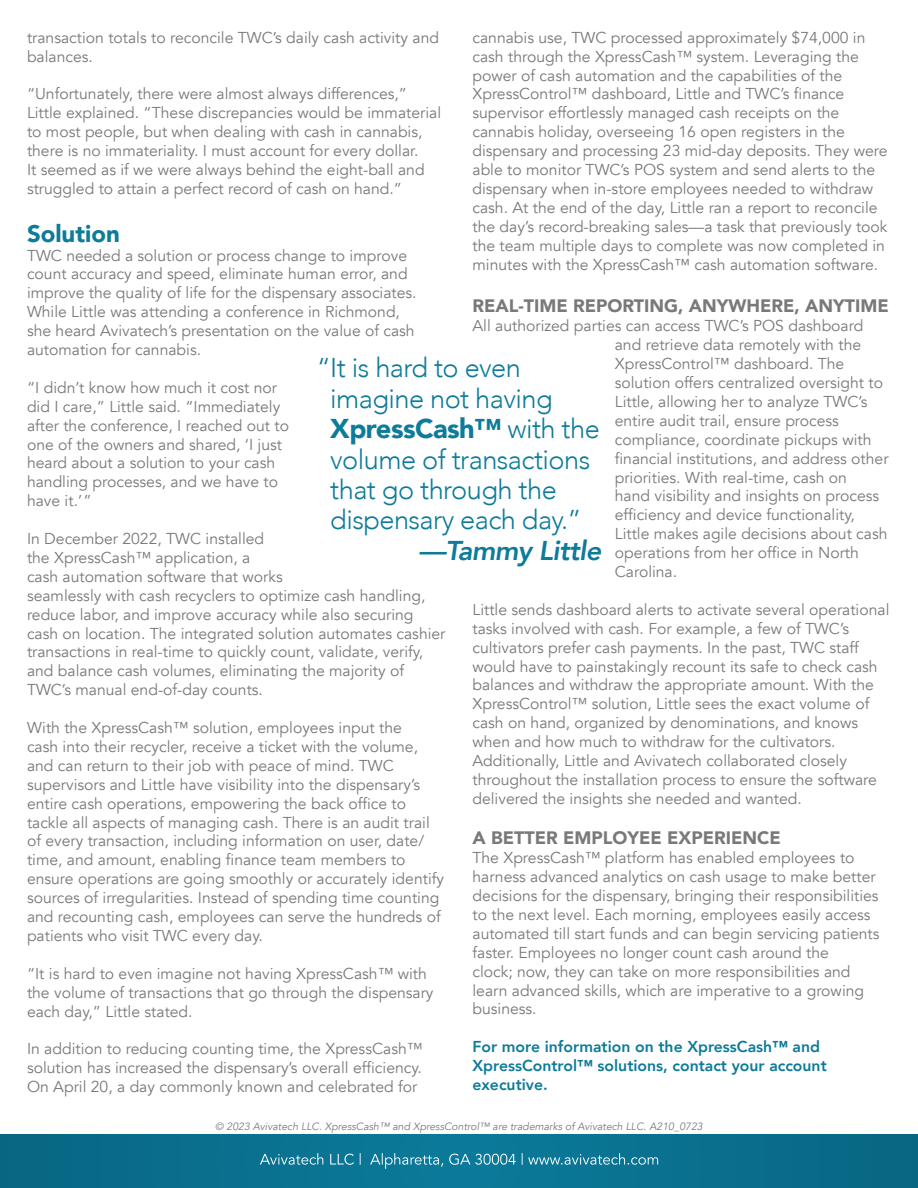
<style>
.page{position:relative;width:918px;height:1188px;background:#fff}
.page>*{position:absolute;margin:0;border:0;box-sizing:border-box;transform-origin:0 0}
.t1{font:300 27.15px/30.5px "Avenir";letter-spacing:-.02em;color:#0d7b99}
.t2{font:italic 800 27.15px "Avenir";letter-spacing:-.02em;color:#0d7b99}
.t3{font:900 24px "Avenir";color:#0d7b99}
.t4{font:900 18px "Avenir";color:#78797a}
.t5{font:15.75px/18.9px "Avenir";color:#78797a}
.t6{font:800 15.75px/18.9px "Avenir";color:#0d7b99}
.t7{font:italic 10.5px "Avenir";color:#78797a}
.s1{font-weight:900}
</style>
<div class="page">
<div style="left:0;top:1134px;width:918px;height:54px;background:#0a6f8d"></div>
<svg style="left:260px;top:1153px;width:398px;height:16px"></svg>
<p class="t5" style="left:472px;top:28px;width:417px">cannabis use, TWC processed approximately $74,000 in cash through the XpressCash™ system. Leveraging the power of cash automation and the capabilities of the XpressControl™ dashboard, Little and TWC’s finance supervisor effortlessly managed cash receipts on the cannabis holiday, overseeing 16 open registers in the dispensary and processing 23 mid-day deposits. They were able to monitor TWC’s POS system and send alerts to the dispensary when in-store employees needed to withdraw cash. At the end of the day, Little ran a report to reconcile the day’s record-breaking sales—a task that previously took the team multiple days to complete was now completed in minutes with the XpressCash™ cash automation software.</p>
<p class="t4" style="left:472px;top:291px;width:418px">REAL-TIME REPORTING, ANYWHERE, ANYTIME</p>
<p class="t5" style="left:615px;top:317px;width:275px;text-indent:-142px">All authorized parties can access TWC’s POS dashboard and retrieve data remotely with the XpressControl™ dashboard. The solution offers centralized oversight to Little, allowing her to analyze TWC’s entire audit trail, ensure process compliance, coordinate pickups with financial institutions, and address other priorities. With real-time, cash on<br>hand visibility and insights on process efficiency and device functionality, Little makes agile decisions about cash operations from her office in North Carolina.</p>
<p class="t5" style="left:472px;top:600px;width:418px">Little sends dashboard alerts to activate several operational tasks involved with cash. For example, a few of TWC’s cultivators prefer cash payments. In the past, TWC staff would have to painstakingly recount its safe to check cash balances and withdraw the appropriate amount. With the XpressControl™ solution, Little sees the exact volume of cash on hand, organized by denominations, and knows when and how much to withdraw for the cultivators.<br>Additionally, Little and Avivatech collaborated closely throughout the installation process to ensure the software delivered the insights she needed and wanted.</p>
<p class="t4" style="left:472px;top:823px;width:310px">A BETTER EMPLOYEE EXPERIENCE</p>
<p class="t5" style="left:472px;top:849px;width:409px">The XpressCash™ platform has enabled employees to harness advanced analytics on cash usage to make better decisions for the dispensary, bringing their responsibilities to the next level. Each morning, employees easily access automated till start funds and can begin servicing patients faster. Employees no longer count cash around the<br>clock; now, they can take on more responsibilities and learn advanced skills, which are imperative to a growing business.</p>
<p class="t6" style="left:472px;top:1037px;width:356px">For more information on the XpressCash™ and<br>XpressControl™ solutions, contact your account executive.</p>
<p class="t7" style="left:215px;top:1120px;width:489px">© 2023 Avivatech LLC. XpressCash™ and XpressControl™ are trademarks of Avivatech LLC. A210_0723</p>
<p class="t5" style="left:27px;top:28px;width:414px">transaction totals to reconcile TWC’s daily cash activity and balances.</p>
<p class="t5" style="left:27px;top:85px;width:416px">“Unfortunately, there were almost always differences,” Little explained. “These discrepancies would be immaterial to most people, but when dealing with cash in cannabis, there is no immateriality. I must account for every dollar.<br>It seemed as if we were always behind the eight-ball and struggled to attain a perfect record of cash on hand.”</p>
<p class="t3" style="left:27px;top:213px;width:94px">Solution</p>
<p class="t5" style="left:27px;top:246px;width:391px">TWC needed a solution or process change to improve count accuracy and speed, eliminate human error, and improve the quality of life for the dispensary associates.<br>While Little was attending a conference in Richmond, she heard Avivatech’s presentation on the value of cash automation for cannabis.</p>
<p class="t5" style="left:27px;top:378px;width:264px">“I didn’t know how much it cost nor did I care,” Little said. “Immediately after the conference, I reached out to one of the owners and shared, ‘I just heard about a solution to your cash handling processes, and we have to have it.’ ”</p>
<p class="t5" style="left:27px;top:529px;width:420px">In December 2022, TWC installed<br>the XpressCash™ application, a<br>cash automation software that works<br>seamlessly with cash recyclers to optimize cash handling, reduce labor, and improve accuracy while also securing cash on location. The integrated solution automates cashier transactions in real-time to quickly count, validate, verify, and balance cash volumes, eliminating the majority of TWC’s manual end-of-day counts.</p>
<p class="t5" style="left:27px;top:718px;width:419px">With the XpressCash™ solution, employees input the<br>cash into their recycler, receive a ticket with the volume, and can return to their job with peace of mind. TWC supervisors and Little have visibility into the dispensary’s entire cash operations, empowering the back office to tackle all aspects of managing cash. There is an audit trail of every transaction, including information on user, date/ time, and amount, enabling finance team members to ensure operations are going smoothly or accurately identify sources of irregularities. Instead of spending time counting and recounting cash, employees can serve the hundreds of patients who visit TWC every day.</p>
<p class="t5" style="left:27px;top:964px;width:408px">“It is hard to even imagine not having XpressCash™ with the volume of transactions that go through the dispensary each day,” Little stated.</p>
<p class="t5" style="left:27px;top:1040px;width:397px;text-align:justify">In addition to reducing counting time, the XpressCash™ solution has increased the dispensary’s overall efficiency.<br>On April 20, a day commonly known and celebrated for</p>
<p class="t1" style="left:330px;top:353px;width:271px;text-indent:-14px">“It is hard to even imagine not having<br><span class="s1">XpressCash™</span> with the volume of transactions that go through the dispensary each day.”</p>
<p class="t2" style="left:419px;top:534px;width:184px">—Tammy Little</p>
</div>
